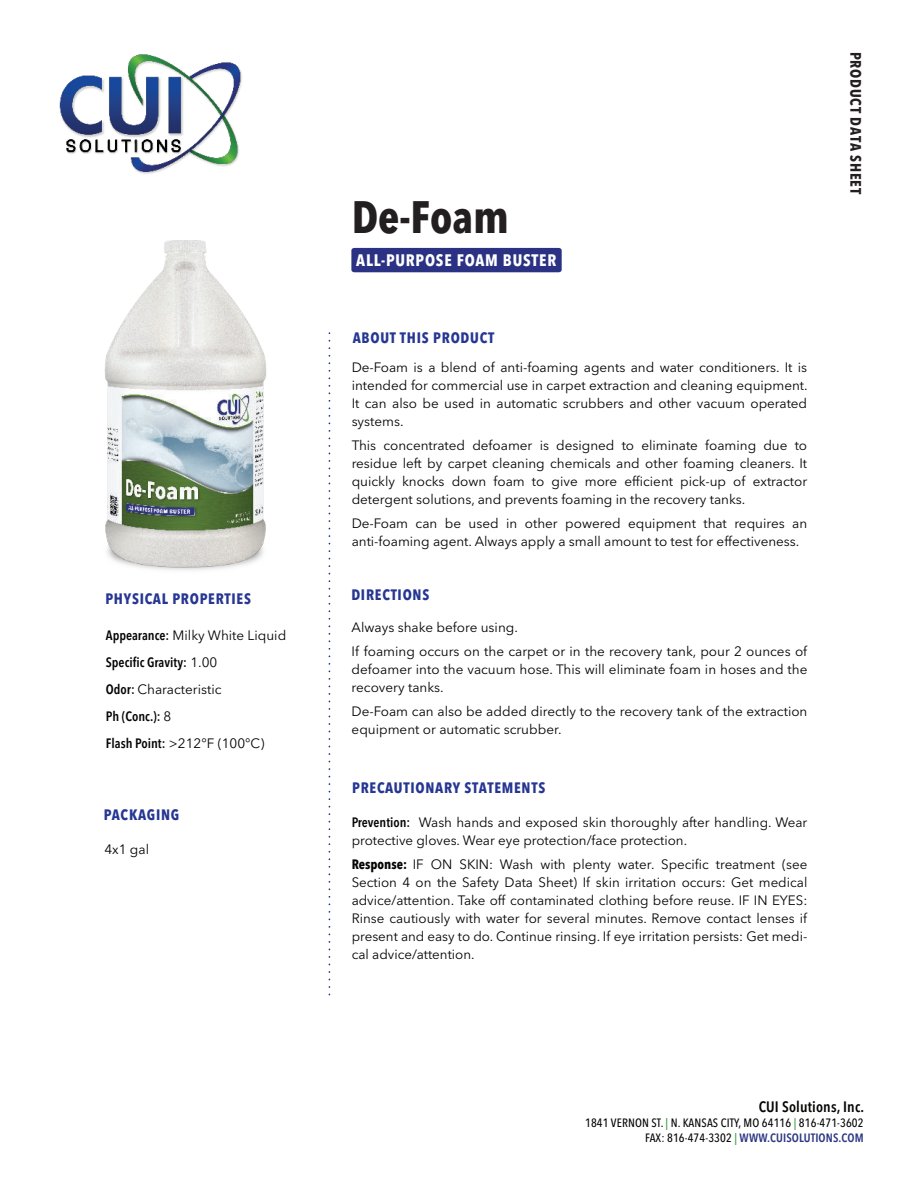
<style>
.page{position:relative;width:918px;height:1188px;background:#fff}
.page>*{position:absolute;margin:0;border:0;box-sizing:border-box;transform-origin:0 0}
.t1{font:700 condensed 45px "Avenir Next LT Pro";color:#231f20}
.t2{font:700 condensed 16.5px "Avenir Next LT Pro";letter-spacing:.05em;color:#fff}
.t3{font:700 condensed 15px "Avenir Next LT Pro";letter-spacing:.05em;color:#263692}
.t4{font:600 condensed 15px "Avenir Next LT Pro";letter-spacing:.01em;color:#040503}
.t5{font:700 condensed 15px "Avenir Next LT Pro";letter-spacing:.05em;color:#231f20}
.t6{font:13.5px/18px "Avenir Next LT Pro";color:#040503}
.t7{font:600 condensed 13.5px/27px "Avenir Next LT Pro";color:#040503}
.t8{font:500 condensed 12px/15px "Avenir Next LT Pro";letter-spacing:.01em;color:#040503;text-align:right}
.s1{font-weight:400;font-stretch:normal}
.s2{font-weight:600;font-stretch:condensed}
.s3{font-weight:700;font-stretch:condensed}
.s4{color:#3e9e46}
.s5{font-weight:600;color:#2a3682}
</style>
<div class="page">
<div style="left:351px;top:248px;width:211px;height:24px;background:#2b3283;border-radius:3px"></div>
<svg style="left:329px;top:332px;width:1px;height:663px"></svg>
<img style="left:59px;top:54px;width:183px;height:120px">
<img style="left:104px;top:240px;width:163px;height:330px">
<p class="t3" style="left:105px;top:593px;width:147px">PHYSICAL PROPERTIES</p>
<p class="t7" style="left:106px;top:622px;width:182px">Appearance: <span class="s1">Milky White Liquid<br></span>Specific Gravity: <span class="s1">1.00<br></span>Odor: <span class="s1">Characteristic<br></span>Ph (Conc.): <span class="s1">8<br></span>Flash Point: <span class="s1">&gt;212°F (100°C)</span></p>
<p class="t3" style="left:104px;top:809px;width:77px">PACKAGING</p>
<p class="t6" style="left:104px;top:842px;width:46px">4x1 gal</p>
<h1 class="t1" style="left:352px;top:200px;width:159px">De-Foam</h1>
<p class="t2" style="left:356px;top:254px;width:202px">ALL-PURPOSE FOAM BUSTER</p>
<p class="t3" style="left:353px;top:332px;width:143px">ABOUT THIS PRODUCT</p>
<p class="t6" style="left:352px;top:359px;width:458px;text-align:justify">De-Foam is a blend of anti-foaming agents and water conditioners. It is intended for commercial use in carpet extraction and cleaning equipment.<br>It can also be used in automatic scrubbers and other vacuum operated systems.</p>
<p class="t6" style="left:352px;top:437px;width:457px;text-align:justify">This concentrated defoamer is designed to eliminate foaming due to residue left by carpet cleaning chemicals and other foaming cleaners. It quickly knocks down foam to give more efficient pick-up of extractor detergent solutions, and prevents foaming in the recovery tanks.</p>
<p class="t6" style="left:352px;top:515px;width:457px">De-Foam can be used in other powered equipment that requires an anti-foaming agent. Always apply a small amount to test for effectiveness.</p>
<p class="t3" style="left:351px;top:589px;width:79px">DIRECTIONS</p>
<p class="t6" style="left:352px;top:616px;width:457px;line-height:24px">Always shake before using.<br>If foaming occurs on the carpet or in the recovery tank, pour 2 ounces of</p>
<p class="t6" style="left:352px;top:661px;width:457px">defoamer into the vacuum hose. This will eliminate foam in hoses and the recovery tanks.</p>
<p class="t6" style="left:352px;top:703px;width:457px">De-Foam can also be added directly to the recovery tank of the extraction equipment or automatic scrubber.</p>
<p class="t3" style="left:352px;top:782px;width:195px">PRECAUTIONARY STATEMENTS</p>
<p class="t6" style="left:352px;top:814px;width:457px"><span class="s2">Prevention:</span> Wash hands and exposed skin thoroughly after handling. Wear protective gloves. Wear eye protection/face protection.</p>
<p class="t6" style="left:352px;top:856px;width:457px;text-align:justify"><span class="s3">Response:</span> IF ON SKIN: Wash with plenty water. Specific treatment (see Section 4 on the Safety Data Sheet) If skin irritation occurs: Get medical advice/attention. Take off contaminated clothing before reuse. IF IN EYES:<br>Rinse cautiously with water for several minutes. Remove contact lenses if present and easy to do. Continue rinsing. If eye irritation persists: Get medi&shy;cal advice/attention.</p>
<p class="t5" style="left:861px;top:52px;width:144px;rotate:90deg">PRODUCT DATA SHEET</p>
<p class="t4" style="left:759px;top:1100px;width:107px">CUI Solutions, Inc.</p>
<p class="t8" style="left:585px;top:1116px;width:280px">1841 VERNON ST. <span class="s4">|</span> N. KANSAS CITY, MO 64116 <span class="s4">|</span> 816-471-3602<br>FAX: 816-474-3302 <span class="s4">|</span> <span class="s5">WWW.CUISOLUTIONS.COM</span></p>
</div>
